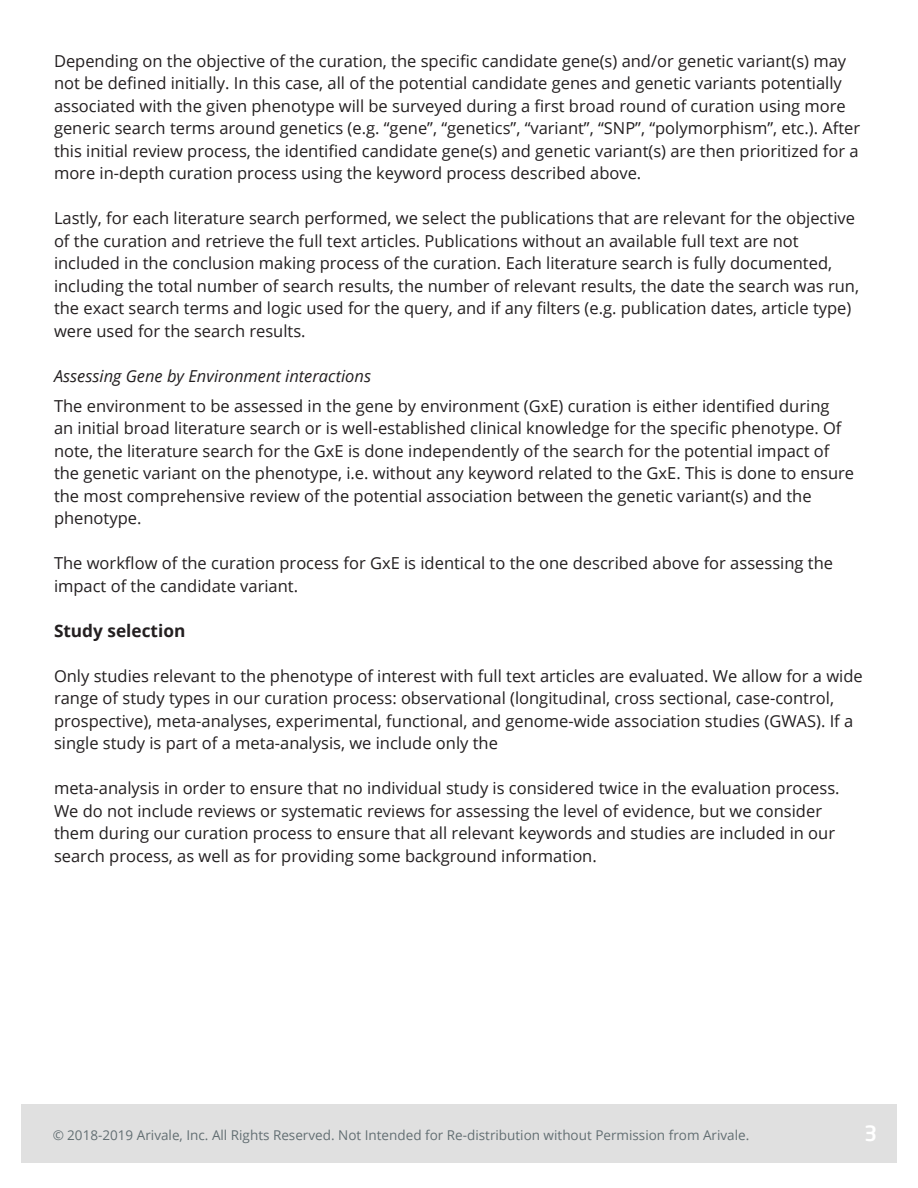
<style>
.page{position:relative;width:918px;height:1188px;background:#fff}
.page>*{position:absolute;margin:0;border:0;box-sizing:border-box;transform-origin:0 0}
.t1{font:500 21px "Neo Sans Pro";color:#fff}
.SubHeadBold{font:700 17.25px "Open Sans";color:#231f20}
.Main_Content{font:16.5px/22.5px "Open Sans";color:#231f20}
.Main_Content-2{font:italic 16.5px "Open Sans";color:#231f20}
.t2{font:13.5px "Open Sans";color:#435257}
</style>
<div class="page">
<div style="left:21px;top:1105px;width:876px;height:58px;background:#e0e0e0"></div>
<p class="Main_Content" style="left:54px;top:49px;width:808px">Depending on the objective of the curation, the specific candidate gene(s) and/or genetic variant(s) may not be defined initially. In this case, all of the potential candidate genes and genetic variants potentially associated with the given phenotype will be surveyed during a first broad round of curation using more generic search terms around genetics (e.g. “gene”, “genetics”, “variant”, “SNP”, “polymorphism”, etc.). After this initial review process, the identified candidate gene(s) and genetic variant(s) are then prioritized for a more in-depth curation process using the keyword process described above.</p>
<p class="Main_Content" style="left:54px;top:206px;width:807px">Lastly, for each literature search performed, we select the publications that are relevant for the objective of the curation and retrieve the full text articles. Publications without an available full text are not included in the conclusion making process of the curation. Each literature search is fully documented, including the total number of search results, the number of relevant results, the date the search was run, the exact search terms and logic used for the query, and if any filters (e.g. publication dates, article type) were used for the search results.</p>
<p class="Main_Content-2" style="left:54px;top:364px;width:319px">Assessing Gene by Environment interactions</p>
<p class="Main_Content" style="left:54px;top:394px;width:802px">The environment to be assessed in the gene by environment (GxE) curation is either identified during<br>an initial broad literature search or is well-established clinical knowledge for the specific phenotype. Of note, the literature search for the GxE is done independently of the search for the potential impact of the genetic variant on the phenotype, i.e. without any keyword related to the GxE. This is done to ensure the most comprehensive review of the potential association between the genetic variant(s) and the phenotype.</p>
<p class="Main_Content" style="left:54px;top:551px;width:781px">The workflow of the curation process for GxE is identical to the one described above for assessing the impact of the candidate variant.</p>
<p class="SubHeadBold" style="left:54px;top:618px;width:133px">Study selection</p>
<p class="Main_Content" style="left:54px;top:664px;width:810px">Only studies relevant to the phenotype of interest with full text articles are evaluated. We allow for a wide range of study types in our curation process: observational (longitudinal, cross sectional, case-control, prospective), meta-analyses, experimental, functional, and genome-wide association studies (GWAS). If a single study is part of a meta-analysis, we include only the</p>
<p class="Main_Content" style="left:54px;top:776px;width:787px">meta-analysis in order to ensure that no individual study is considered twice in the evaluation process.<br>We do not include reviews or systematic reviews for assessing the level of evidence, but we consider them during our curation process to ensure that all relevant keywords and studies are included in our search process, as well as for providing some background information.</p>
<p class="t2" style="left:52px;top:1126px;width:698px">© 2018-2019 Arivale, Inc. All Rights Reserved. Not Intended for Re-distribution without Permission from Arivale.</p>
<p class="t1" style="left:864px;top:1120px;width:15px">3</p>
</div>
